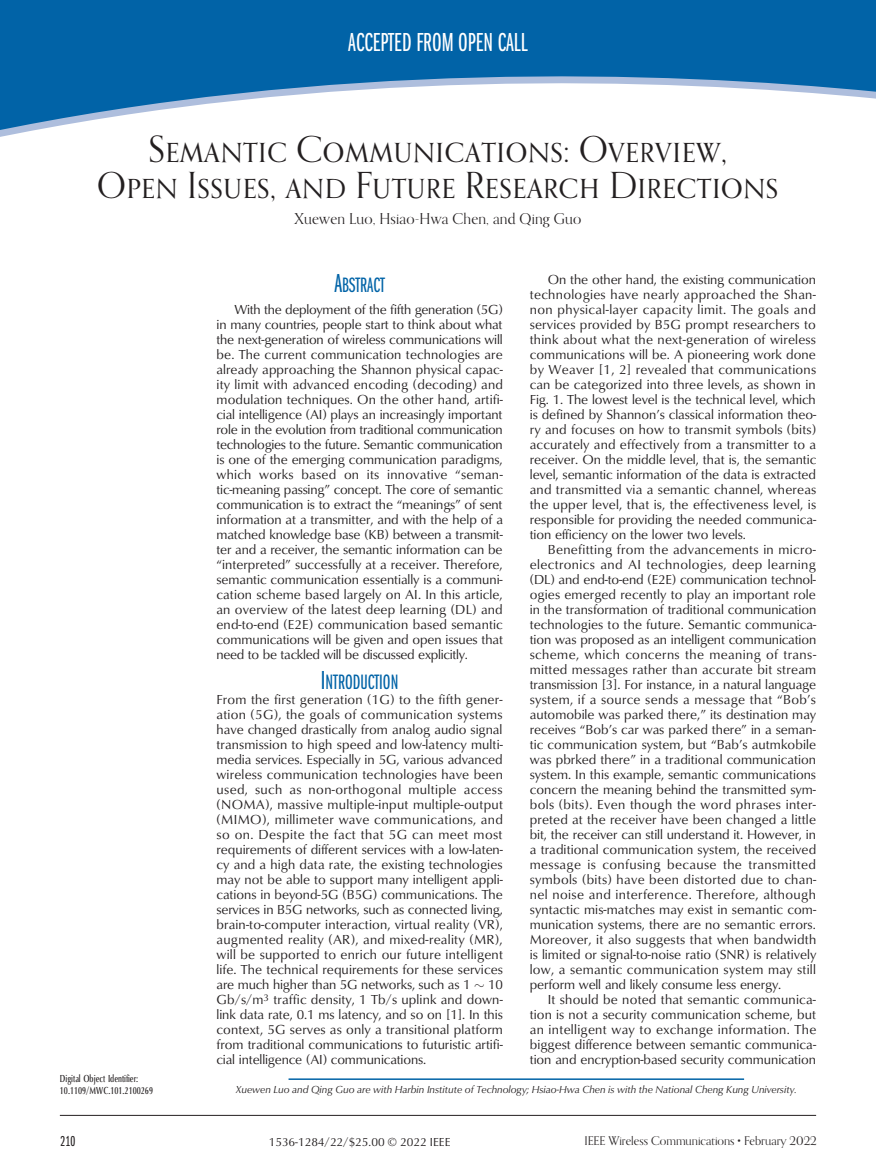
<style>
.page{position:relative;width:876px;height:1173px;background:#fff}
.page>*{position:absolute;margin:0;border:0;box-sizing:border-box;transform-origin:0 0}
.t1{font:36px/36px "Orpheus Pro";color:#231f20;text-align:center}
.t2{font:27px "Franklin Gothic URW Ext Com D Boo";color:#fff}
.t3{font:21.6px "Franklin Gothic URW Ext Com D Boo SC800";color:#0163a7}
.t4{font:15px "Orpheus Pro";letter-spacing:.01em;color:#231f20}
.t5{font:15px "Franklin Gothic URW Ext Com D Boo";color:#231f20}
.t6{font:13.5px/15px "Classico URW";letter-spacing:-.01em;color:#231f20;text-align:justify}
.t7{font:12px "Orpheus Pro";color:#231f20}
.t8{font:12px "Classico URW";color:#231f20}
.t9{font:italic 10.5px "Classico URW";color:#231f20}
.t10{font:10.5px/12px "Classico URW Con T";color:#231f20}
.s1{font-size:27px}
</style>
<div class="page">
<hr style="left:60px;top:1115px;width:756px;height:1px;background:#231f20">
<svg style="left:0;top:0;width:876px;height:134px;fill:#0163a7"></svg>
<hr style="left:288px;top:1078px;width:456px;height:2px;background:#0163a7">
<h2 class="t2" style="left:348px;top:28px;width:181px">ACCEPTED FROM OPEN CALL</h2>
<h1 class="t1" style="left:97px;top:130px;width:683px">Semantic Communications: Overview,<br>Open Issues, and Future Research Directions</h1>
<p class="t4" style="left:295px;top:209px;width:288px">Xuewen Luo, Hsiao-Hwa Chen, and Qing Guo</p>
<p class="t10" style="left:60px;top:1073px;width:95px">Digital Object Identifier:<br>10.1109/MWC.101.2100269</p>
<h3 class="t3" style="left:334px;top:273px;width:52px"><span class="s1">A</span>BSTRACT</h3>
<p class="t6" style="left:216px;top:301px;width:288px;text-indent:18px">With the deployment of the fifth generation (5G) in many countries, people start to think about what the next-generation of wireless communications will be. The current communication technologies are already approaching the Shannon physical capac&shy;ity limit with advanced encoding (decoding) and modulation techniques. On the other hand, artifi&shy;cial intelligence (AI) plays an increasingly important role in the evolution from traditional communication technologies to the future. Semantic communication is one of the emerging communication paradigms, which works based on its innovative “seman&shy;tic-meaning passing” concept. The core of semantic communication is to extract the “meanings” of sent information at a transmitter, and with the help of a matched knowledge base (KB) between a transmit&shy;ter and a receiver, the semantic information can be “interpreted” successfully at a receiver. Therefore, semantic communication essentially is a communi&shy;cation scheme based largely on AI. In this article, an overview of the latest deep learning (DL) and end-to-end (E2E) communication based semantic communications will be given and open issues that need to be tackled will be discussed explicitly.</p>
<h3 class="t3" style="left:321px;top:671px;width:79px"><span class="s1">I</span>NTRODUCTION</h3>
<p class="t6" style="left:216px;top:691px;width:288px">From the first generation (1G) to the fifth gener&shy;ation (5G), the goals of communication systems have changed drastically from analog audio signal transmission to high speed and low-latency multi&shy;media services. Especially in 5G, various advanced wireless communication technologies have been used, such as non-orthogonal multiple access (NOMA), massive multiple-input multiple-output (MIMO), millimeter wave communications, and so on. Despite the fact that 5G can meet most requirements of different services with a low-laten&shy;cy and a high data rate, the existing technologies may not be able to support many intelligent appli&shy;cations in beyond-5G (B5G) communications. The services in B5G networks, such as connected living, brain-to-computer interaction, virtual reality (VR), augmented reality (AR), and mixed-reality (MR), will be supported to enrich our future intelligent life. The technical requirements for these services are much higher than 5G networks, such as 1 ∼ 10<br>Gb/s/m<sup>3</sup> traffic density, 1 Tb/s uplink and down&shy;link data rate, 0.1 ms latency, and so on [1]. In this context, 5G serves as only a transitional platform from traditional communications to futuristic artifi&shy;cial intelligence (AI) communications.</p>
<p class="t6" style="left:530px;top:271px;width:288px;text-indent:18px">On the other hand, the existing communication technologies have nearly approached the Shan&shy;non physical-layer capacity limit. The goals and services provided by B5G prompt researchers to think about what the next-generation of wireless communications will be. A pioneering work done by Weaver [1, 2] revealed that communications can be categorized into three levels, as shown in Fig. 1. The lowest level is the technical level, which is defined by Shannon’s classical information theo&shy;ry and focuses on how to transmit symbols (bits) accurately and effectively from a transmitter to a receiver. On the middle level, that is, the semantic level, semantic information of the data is extracted and transmitted via a semantic channel, whereas the upper level, that is, the effectiveness level, is responsible for providing the needed communica&shy;tion efficiency on the lower two levels.</p>
<p class="t6" style="left:530px;top:541px;width:288px;text-indent:18px">Benefitting from the advancements in micro&shy;electronics and AI technologies, deep learning (DL) and end-to-end (E2E) communication technol&shy;ogies emerged recently to play an important role in the transformation of traditional communication technologies to the future. Semantic communica&shy;tion was proposed as an intelligent communication scheme, which concerns the meaning of trans&shy;mitted messages rather than accurate bit stream transmission [3]. For instance, in a natural language system, if a source sends a message that “Bob’s automobile was parked there,” its destination may receives “Bob’s car was parked there” in a seman&shy;tic communication system, but “Bab’s autmkobile was pbrked there” in a traditional communication system. In this example, semantic communications concern the meaning behind the transmitted sym&shy;bols (bits). Even though the word phrases inter&shy;preted at the receiver have been changed a little bit, the receiver can still understand it. However, in a traditional communication system, the received message is confusing because the transmitted symbols (bits) have been distorted due to chan&shy;nel noise and interference. Therefore, although syntactic mis-matches may exist in semantic com&shy;munication systems, there are no semantic errors.<br>Moreover, it also suggests that when bandwidth is limited or signal-to-noise ratio (SNR) is relatively low, a semantic communication system may still perform well and likely consume less energy.</p>
<p class="t6" style="left:530px;top:991px;width:288px;text-indent:18px">It should be noted that semantic communica&shy;tion is not a security communication scheme, but an intelligent way to exchange information. The biggest difference between semantic communica&shy;tion and encryption-based security communication</p>
<p class="t9" style="left:236px;top:1082px;width:562px">Xuewen Luo and Qing Guo are with Harbin Institute of Technology; Hsiao-Hwa Chen is with the National Cheng Kung University.</p>
<p class="t5" style="left:61px;top:1133px;width:16px">210</p>
<p class="t8" style="left:269px;top:1132px;width:183px">1536-1284/22/$25.00 © 2022 IEEE</p>
<p class="t7" style="left:584px;top:1133px;width:234px">IEEE Wireless Communications • February 2022</p>
</div>
